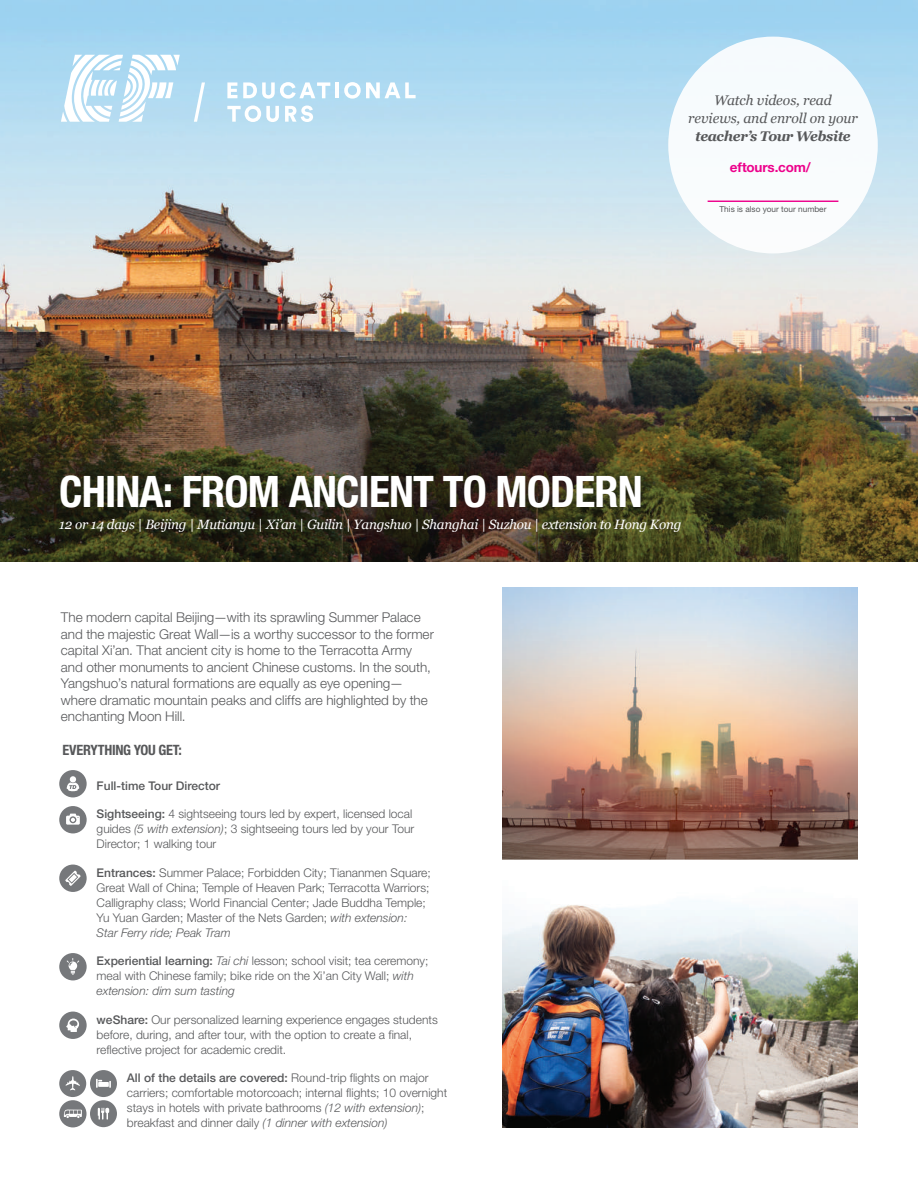
<style>
.page{position:relative;width:918px;height:1188px;background:#fff}
.page>*{position:absolute;margin:0;border:0;box-sizing:border-box;transform-origin:0 0}
.t1{font:700 condensed 43.5px "Helvetica Neue LT Std";letter-spacing:-.02em;color:#fff}
.t2{font:700 condensed 14.25px "Helvetica Neue LT Std";letter-spacing:-.02em;color:#57585a}
.t3{font:italic 13.95px/18px "Georgia";letter-spacing:-.01em;color:#57585a;text-align:center}
.t4{font:italic 700 13.95px "Georgia";letter-spacing:-.03em;color:#57585a}
.t5{font:300 13.5px/16.5px "Helvetica Neue LT Std";color:#57585a}
.t6{font:italic 13.5px "Georgia";letter-spacing:-.02em;color:#fff}
.t7{font:700 13.5px "Helvetica Neue LT Std";letter-spacing:-.015em;color:#ed028c}
.t8{font:300 12px/15px "Helvetica Neue LT Std";color:#57585a}
.t9{font:500 12px "Helvetica Neue LT Std";color:#57585a}
.t10{font:8.25px "Helvetica Neue LT Std";color:#57585a}
.s1{font-weight:500}
.s2{font-style:italic}
</style>
<div class="page">
<img style="left:503px;top:588px;width:355px;height:539px">
<img style="left:0;top:0;width:918px;height:561px">
<div style="left:480px;top:860px;width:404px;height:6px;background:#fff"></div>
<div style="left:668px;top:37px;width:210px;height:216px;background:#f8fbfd;border-radius:50%"></div>
<hr style="left:708px;top:201px;width:130px;height:1px;background:#ed028c">
<svg style="left:59px;top:770px;width:28px;height:27px"></svg>
<svg style="left:59px;top:806px;width:28px;height:27px"></svg>
<svg style="left:59px;top:865px;width:28px;height:27px"></svg>
<svg style="left:59px;top:953px;width:28px;height:27px"></svg>
<svg style="left:59px;top:1012px;width:28px;height:27px"></svg>
<svg style="left:59px;top:1070px;width:58px;height:57px"></svg>
<svg style="left:227px;top:82px;width:10px;height:16px"></svg>
<svg style="left:243px;top:82px;width:87px;height:17px"></svg>
<hr style="left:335px;top:82px;width:4px;height:16px;background:#fff">
<svg style="left:344px;top:82px;width:72px;height:17px"></svg>
<svg style="left:227px;top:106px;width:52px;height:16px"></svg>
<svg style="left:285px;top:106px;width:28px;height:16px"></svg>
<svg style="left:61px;top:55px;width:119px;height:67px"></svg>
<svg style="left:194px;top:82px;width:11px;height:40px"></svg>
<p class="t3" style="left:688px;top:91px;width:171px">Watch videos, read reviews, and enroll on your</p>
<p class="t4" style="left:695px;top:126px;width:157px">teacher’s Tour Website</p>
<p class="t7" style="left:730px;top:159px;width:82px">eftours.com/</p>
<p class="t10" style="left:720px;top:204px;width:108px">This is also your tour number</p>
<h1 class="t1" style="left:59px;top:465px;width:585px">CHINA: FROM ANCIENT TO MODERN</h1>
<p class="t6" style="left:59px;top:515px;width:624px">12 or 14 days | Beijing | Mutianyu | Xi’an | Guilin | Yangshuo | Shanghai | Suzhou | extension to Hong Kong</p>
<p class="t5" style="left:61px;top:609px;width:375px">The modern capital Beijing—with its sprawling Summer Palace and the majestic Great Wall—is a worthy successor to the former capital Xi’an. That ancient city is home to the Terracotta Army and other monuments to ancient Chinese customs. In the south, Yangshuo’s natural formations are equally as eye opening— where dramatic mountain peaks and cliffs are highlighted by the enchanting Moon Hill.</p>
<p class="t2" style="left:62px;top:742px;width:121px">EVERYTHING YOU GET:</p>
<p class="t9" style="left:97px;top:779px;width:125px">Full-time Tour Director</p>
<p class="t8" style="left:97px;top:806px;width:319px"><span class="s1">Sightseeing:</span> 4 sightseeing tours led by expert, licensed local guides <span class="s2">(5 with extension)</span>; 3 sightseeing tours led by your Tour<br>Director; 1 walking tour</p>
<p class="t8" style="left:97px;top:865px;width:336px"><span class="s1">Entrances:</span> Summer Palace; Forbidden City; Tiananmen Square; Great Wall of China; Temple of Heaven Park; Terracotta Warriors; Calligraphy class; World Financial Center; Jade Buddha Temple; Yu Yuan Garden; Master of the Nets Garden; <span class="s2">with extension:<br>Star Ferry ride; Peak Tram</span></p>
<p class="t8" style="left:97px;top:953px;width:333px"><span class="s1">Experiential learning:</span> <span class="s2">Tai chi</span> lesson; school visit; tea ceremony; meal with Chinese family; bike ride on the Xi’an City Wall; <span class="s2">with extension: dim sum tasting</span></p>
<p class="t8" style="left:97px;top:1012px;width:343px"><span class="s1">weShare:</span> Our personalized learning experience engages students before, during, and after tour, with the option to create a final, reflective project for academic credit.</p>
<p class="t8" style="left:127px;top:1070px;width:322px"><span class="s1">All of the details are covered:</span> Round-trip flights on major carriers; comfortable motorcoach; internal flights; 10 overnight stays in hotels with private bathrooms <span class="s2">(12 with extension)</span>; breakfast and dinner daily <span class="s2">(1 dinner with extension)</span></p>
</div>
